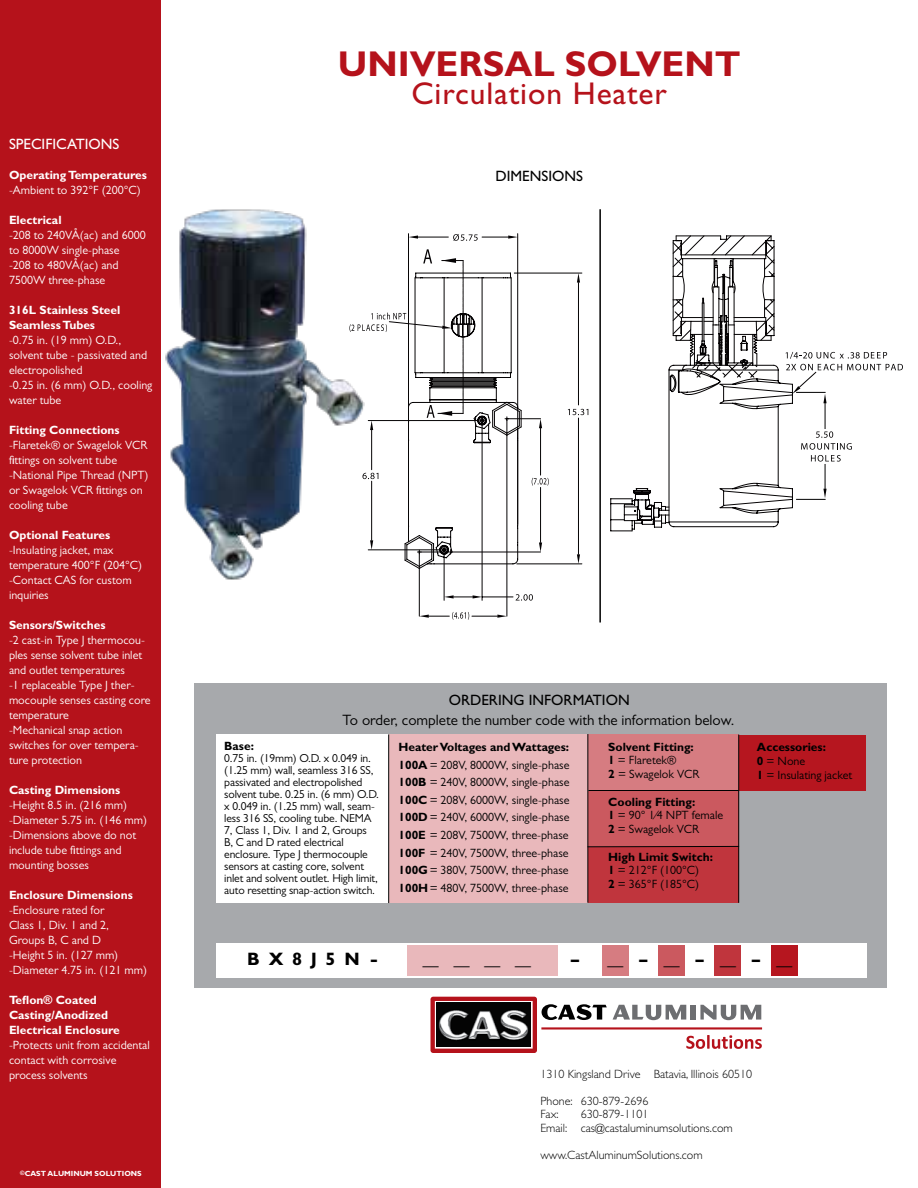
<style>
.page{position:relative;width:918px;height:1188px;background:#fff}
.page>*{position:absolute;margin:0;border:0;box-sizing:border-box;transform-origin:0 0}
.t1{font:700 36px "Gill Sans";color:#b5121b}
.t2{font:31.5px "Gill Sans";letter-spacing:.03em;color:#b5121b}
.t3{font:700 18px "Gill Sans";color:#000;scale:1.75 1}
.t4{font:700 18px "Gill Sans";color:#000}
.t5{font:15px "Gill Sans";color:#000}
.t6{font:15px "Gill Sans";color:#000}
.t7{font:15px "Gill Sans";color:#fff}
.t8{font:12px/15px "Gill Sans";color:#fff}
.t9{font:12px/17.7px "Gill Sans";color:#000}
.t10{font:700 12px/15px "Gill Sans";color:#fff}
.t11{font:300 12px/13.5px "Gill Sans";color:#000}
.t12{font:700 12px "Gill Sans";color:#000}
.t13{font:11.7px/12px "Gill Sans";letter-spacing:-.01em;color:#000}
.t14{font:700 7.5px "Gill Sans";color:#fff}
.s1{font-size:6px}
.s2{font-weight:700}
</style>
<div class="page">
<div style="left:194px;top:684px;width:693px;height:304px;background:#a7a9ac"></div>
<div style="left:216px;top:943px;width:650px;height:35px;background:#fff"></div>
<div style="left:602px;top:945px;width:27px;height:31px;background:#d67c81"></div>
<div style="left:0;top:0;width:160px;height:1187px;background:#b5121b"></div>
<hr style="left:541px;top:1027px;width:221px;height:3px;background:#b5121b">
<svg style="left:542px;top:1004px;width:65px;height:16px"></svg>
<svg style="left:613px;top:1005px;width:73px;height:15px"></svg>
<div style="left:691px;top:1005px;width:5px;height:15px;background:#6d6e71"></div>
<svg style="left:700px;top:1005px;width:61px;height:15px"></svg>
<svg style="left:686px;top:1035px;width:76px;height:14px"></svg>
<div style="left:430px;top:997px;width:107px;height:56px;background:#b5121b;border-radius:3px"></div>
<div style="left:435px;top:1001px;width:98px;height:48px;border:2px solid #fff"></div>
<img style="left:437px;top:1003px;width:94px;height:44px">
<div style="left:216px;top:734px;width:172px;height:169px;background:#fff"></div>
<div style="left:389px;top:734px;width:198px;height:169px;background:#e9b8bb"></div>
<hr style="left:388px;top:734px;width:1px;height:169px;background:#000">
<div style="left:739px;top:735px;width:127px;height:55px;background:#b6161f"></div>
<div style="left:408px;top:945px;width:150px;height:31px;background:#e9b8bb"></div>
<hr style="left:599px;top:209px;width:2px;height:413px;background:#000">
<div style="left:588px;top:847px;width:151px;height:56px;background:#c0353d"></div>
<div style="left:588px;top:791px;width:151px;height:56px;background:#cb595f"></div>
<div style="left:588px;top:734px;width:151px;height:56px;background:#d67c81"></div>
<hr style="left:587px;top:734px;width:1px;height:169px;background:#000">
<hr style="left:588px;top:790px;width:151px;height:1px;background:#000">
<hr style="left:587px;top:846px;width:152px;height:1px;background:#000">
<div style="left:658px;top:945px;width:27px;height:31px;background:#cb595f"></div>
<div style="left:714px;top:945px;width:27px;height:31px;background:#c0353d"></div>
<div style="left:771px;top:945px;width:27px;height:31px;background:#b6161f"></div>
<hr style="left:738px;top:735px;width:1px;height:168px;background:#000">
<hr style="left:517px;top:234px;width:1px;height:290px;background:#050304">
<hr style="left:408px;top:234px;width:1px;height:290px;background:#050304">
<hr style="left:418px;top:237px;width:30px;height:1px;background:#050304">
<svg style="left:409px;top:235px;width:9px;height:4px"></svg>
<svg style="left:453px;top:234px;width:65px;height:7px"></svg>
<hr style="left:482px;top:424px;width:1px;height:176px;background:#050304">
<hr style="left:444px;top:554px;width:1px;height:46px;background:#050304">
<hr style="left:482px;top:597px;width:31px;height:1px;background:#050304">
<svg style="left:444px;top:595px;width:38px;height:4px"></svg>
<svg style="left:516px;top:594px;width:17px;height:7px"></svg>
<hr style="left:419px;top:553px;width:1px;height:63px;background:#050304">
<hr style="left:506px;top:420px;width:1px;height:196px;background:#050304">
<svg style="left:419px;top:612px;width:88px;height:8px"></svg>
<hr style="left:514px;top:273px;width:68px;height:1px;background:#050304">
<hr style="left:517px;top:563px;width:65px;height:1px;background:#050304">
<hr style="left:578px;top:283px;width:1px;height:122px;background:#050304">
<hr style="left:578px;top:418px;width:1px;height:136px;background:#050304">
<svg style="left:577px;top:273px;width:3px;height:10px"></svg>
<svg style="left:577px;top:554px;width:3px;height:10px"></svg>
<svg style="left:568px;top:409px;width:20px;height:6px"></svg>
<hr style="left:420px;top:552px;width:121px;height:1px;background:#050304">
<hr style="left:508px;top:418px;width:33px;height:1px;background:#050304">
<hr style="left:540px;top:487px;width:1px;height:56px;background:#050304">
<hr style="left:540px;top:428px;width:1px;height:47px;background:#050304">
<svg style="left:539px;top:543px;width:3px;height:9px"></svg>
<svg style="left:539px;top:419px;width:3px;height:9px"></svg>
<svg style="left:532px;top:478px;width:17px;height:8px"></svg>
<svg style="left:367px;top:249px;width:155px;height:321px"></svg>
<img style="left:165px;top:209px;width:202px;height:371px">
<svg style="left:610px;top:235px;width:293px;height:297px"></svg>
<hr style="left:796px;top:499px;width:30px;height:1px;background:#000">
<hr style="left:796px;top:392px;width:30px;height:1px;background:#000">
<p class="t7" style="left:9px;top:136px;width:112px">SPECIFICATIONS</p>
<p class="t10" style="left:9px;top:168px;width:139px">Operating Temperatures</p>
<p class="t8" style="left:9px;top:183px;width:133px">-Ambient to 392°F (200°C)</p>
<p class="t10" style="left:9px;top:213px;width:54px">Electrical</p>
<p class="t8" style="left:9px;top:228px;width:138px">-208 to 240VÅ(ac) and 6000 to 8000W single-phase<br>-208 to 480VÅ(ac) and<br>7500W three-phase</p>
<p class="t10" style="left:9px;top:303px;width:113px">316L Stainless Steel<br>Seamless Tubes</p>
<p class="t8" style="left:9px;top:333px;width:145px">-0.75 in. (19 mm) O.D., solvent tube - passivated and electropolished<br>-0.25 in. (6 mm) O.D., cooling water tube</p>
<p class="t10" style="left:9px;top:423px;width:112px">Fitting Connections</p>
<p class="t8" style="left:9px;top:438px;width:141px">-Flaretek® or Swagelok VCR fittings on solvent tube -National Pipe Thread (NPT) or Swagelok VCR fittings on cooling tube</p>
<p class="t10" style="left:9px;top:528px;width:103px">Optional Features</p>
<p class="t8" style="left:9px;top:543px;width:135px">-Insulating jacket, max temperature 400°F (204°C) -Contact CAS for custom inquiries</p>
<p class="t10" style="left:9px;top:618px;width:98px">Sensors/Switches</p>
<p class="t8" style="left:9px;top:633px;width:143px">-2 cast-in Type J thermocou&shy;ples sense solvent tube inlet and outlet temperatures<br>-1 replaceable Type J ther&shy;mocouple senses casting core temperature<br>-Mechanical snap action switches for over tempera&shy;ture protection</p>
<p class="t10" style="left:9px;top:783px;width:113px">Casting Dimensions</p>
<p class="t8" style="left:9px;top:798px;width:140px">-Height 8.5 in. (216 mm) -Diameter 5.75 in. (146 mm) -Dimensions above do not include tube fittings and mounting bosses</p>
<p class="t10" style="left:9px;top:888px;width:125px">Enclosure Dimensions</p>
<p class="t8" style="left:9px;top:903px;width:140px">-Enclosure rated for<br>Class 1, Div. 1 and 2,<br>Groups B, C and D<br>-Height 5 in. (127 mm) -Diameter 4.75 in. (121 mm)</p>
<p class="t10" style="left:9px;top:993px;width:112px">Teflon® Coated<br>Casting/Anodized<br>Electrical Enclosure</p>
<p class="t8" style="left:9px;top:1038px;width:142px">-Protects unit from accidental contact with corrosive process solvents</p>
<p class="t14" style="left:20px;top:1169px;width:17px"><span class="s1">©</span>cast</p>
<p class="t14" style="left:48px;top:1169px;width:7px">aluminum</p>
<p class="t14" style="left:95px;top:1169px;width:7px">solutions</p>
<h1 class="t1" style="left:338px;top:42px;width:405px">UNIVERSAL SOLVENT</h1>
<h2 class="t2" style="left:411px;top:76px;width:257px">Circulation Heater</h2>
<p class="t6" style="left:496px;top:168px;width:89px">DIMENSIONS</p>
<p class="t6" style="left:449px;top:691px;width:182px">ORDERING INFORMATION</p>
<p class="t5" style="left:343px;top:711px;width:393px">To order, complete the number code with the information below.</p>
<p class="t9" style="left:398px;top:738px;width:173px;text-align:justify"><span class="s2">Heater Voltages and Wattages:<br>100A</span> = 208V, 8000W, single-phase <span class="s2">100B</span> = 240V, 8000W, single-phase <span class="s2">100C</span> = 208V, 6000W, single-phase <span class="s2">100D</span> = 240V, 6000W, single-phase <span class="s2">100E</span> = 208V, 7500W, three-phase <span class="s2">100F</span> = 240V, 7500W, three-phase <span class="s2">100G</span> = 380V, 7500W, three-phase <span class="s2">100H</span>= 480V, 7500W, three-phase</p>
<p class="t9" style="left:757px;top:739px;width:97px;line-height:14.4px"><span class="s2">Accessories:<br>0</span> = None<br><span class="s2">1</span> = Insulating jacket</p>
<p class="t12" style="left:224px;top:739px;width:31px">Base:</p>
<p class="t13" style="left:224px;top:752px;width:156px">0.75 in. (19mm) O.D. x 0.049 in. (1.25 mm) wall, seamless 316 SS, passivated and electropolished solvent tube. 0.25 in. (6 mm) O.D. x 0.049 in. (1.25 mm) wall, seam&shy;less 316 SS, cooling tube. NEMA<br>7, Class 1, Div. 1 and 2, Groups<br>B, C and D rated electrical enclosure. Type J thermocouple sensors at casting core, solvent inlet and solvent outlet. High limit, auto resetting snap-action switch.</p>
<p class="t9" style="left:608px;top:740px;width:93px;line-height:13.5px"><span class="s2">Solvent Fitting:<br>1</span> = Flaretek®<br><span class="s2">2</span> = Swagelok VCR</p>
<p class="t9" style="left:608px;top:795px;width:116px;line-height:13.5px"><span class="s2">Cooling Fitting:<br>1</span> = 90° 1⁄4 NPT female<br><span class="s2">2</span> = Swagelok VCR</p>
<p class="t9" style="left:608px;top:850px;width:106px;line-height:13.5px"><span class="s2">High Limit Switch:<br>1</span> = 212°F (100°C)<br><span class="s2">2</span> = 365°F (185°C)</p>
<h3 class="t4" style="left:247px;top:949px;width:132px">B X 8 J 5 N -</h3>
<h3 class="t3" style="left:423px;top:948px;width:63px">_ _ _ _</h3>
<h3 class="t3" style="left:570px;top:948px;width:129px">- _ - _ - _ - _</h3>
<p class="t11" style="left:540px;top:1067px;width:213px">1310 Kingsland Drive Batavia, Illinois 60510</p>
<p class="t11" style="left:540px;top:1094px;width:110px">Phone: 630-879-2696<br>Fax:</p>
<p class="t11" style="left:540px;top:1107px;width:194px;text-indent:40px">630-879-1101<br>Email: cas@castaluminumsolutions.com</p>
<p class="t11" style="left:540px;top:1148px;width:164px">www.CastAluminumSolutions.com</p>
</div>
